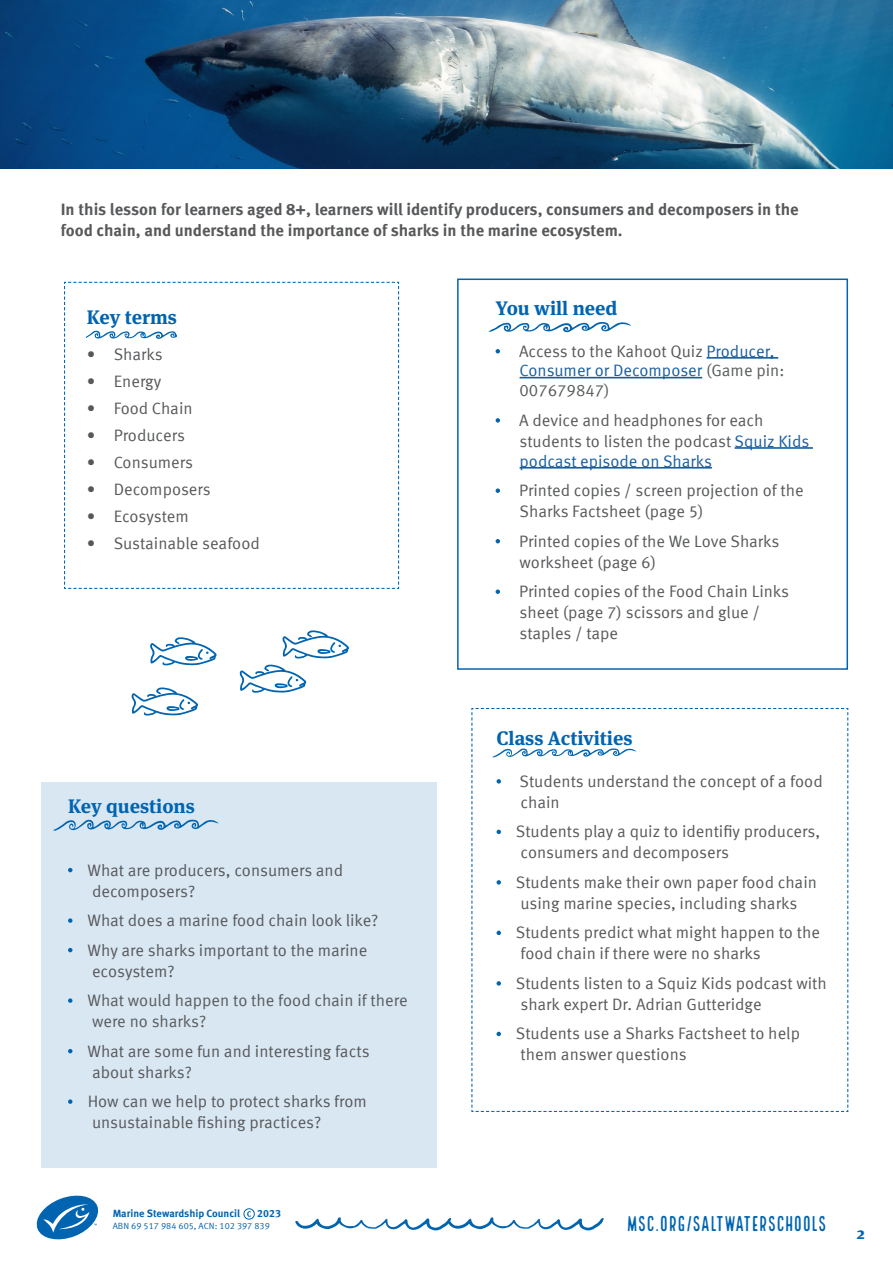
<style>
.page{position:relative;width:893px;height:1263px;background:#fff}
.page>*{position:absolute;margin:0;border:0;box-sizing:border-box;transform-origin:0 0}
.t1{font:21px "Local Brewery Four";letter-spacing:-.01em;color:#0164b0}
.t2{font:700 19.5px "Meta Serif Pro";color:#0164b0}
.t3{font:16.5px/21px "Meta Offc Pro Norm";color:#57585a}
.t4{font:700 16.5px/21px "Meta Offc Pro";color:#57585a}
.t5{font:16.5px/19.8px "Meta Offc Pro Norm";color:#175d9e}
.t6{font:16.5px/21px "Meta Offc Pro Norm";color:#585b5c}
.t7{font:700 16.5px "Meta Serif Pro";color:#0164b0}
.t8{font:700 10.5px "Meta Offc Pro";color:#0164b0}
.t9{font:9px "Meta Offc Pro Norm";color:#0164b0}
.s1{color:#57585a}
.s2{color:#585b5c}
.s3{color:#175d9e}
</style>
<div class="page">
<img style="left:0;top:0;width:893px;height:168px">
<svg style="left:295px;top:1217px;width:309px;height:13px"></svg>
<svg style="left:36px;top:1195px;width:62px;height:45px"></svg>
<svg style="left:247px;top:1211px;width:4px;height:6px"></svg>
<div style="left:244px;top:1208px;width:11px;height:11px;border:1px solid #0164b0;border-radius:50%"></div>
<div style="left:41px;top:782px;width:396px;height:386px;background:#d9e7f3"></div>
<div style="left:457px;top:279px;width:391px;height:391px;border:2px solid #0164b0"></div>
<hr style="left:707px;top:357px;width:71px;height:2px;background:#175d9e">
<hr style="left:520px;top:377px;width:182px;height:1px;background:#175d9e">
<hr style="left:735px;top:447px;width:78px;height:2px;background:#175d9e">
<hr style="left:520px;top:467px;width:192px;height:2px;background:#175d9e">
<svg style="left:496px;top:349px;width:4px;height:4px"></svg>
<svg style="left:496px;top:418px;width:4px;height:5px"></svg>
<svg style="left:496px;top:488px;width:4px;height:5px"></svg>
<svg style="left:496px;top:539px;width:4px;height:4px"></svg>
<svg style="left:496px;top:589px;width:4px;height:5px"></svg>
<svg style="left:150px;top:637px;width:67px;height:28px"></svg>
<svg style="left:239px;top:664px;width:67px;height:29px"></svg>
<svg style="left:282px;top:630px;width:67px;height:28px"></svg>
<svg style="left:131px;top:687px;width:67px;height:28px"></svg>
<svg style="left:68px;top:868px;width:4px;height:4px"></svg>
<svg style="left:68px;top:918px;width:4px;height:5px"></svg>
<svg style="left:68px;top:948px;width:4px;height:4px"></svg>
<svg style="left:68px;top:998px;width:4px;height:5px"></svg>
<svg style="left:68px;top:1049px;width:4px;height:4px"></svg>
<svg style="left:68px;top:1099px;width:4px;height:5px"></svg>
<svg style="left:53px;top:819px;width:166px;height:12px"></svg>
<svg style="left:488px;top:322px;width:143px;height:11px"></svg>
<svg style="left:64px;top:282px;width:335px;height:307px"></svg>
<svg style="left:471px;top:708px;width:377px;height:404px"></svg>
<p class="t4" style="left:61px;top:197px;width:740px">In this lesson for learners aged 8+, learners will identify producers, consumers and decomposers in the food chain, and understand the importance of sharks in the marine ecosystem.</p>
<p class="t2" style="left:87px;top:302px;width:92px">Key terms</p>
<p class="t3" style="left:87px;top:342px;width:78px">• Sharks</p>
<p class="t3" style="left:87px;top:369px;width:76px">• Energy</p>
<p class="t3" style="left:87px;top:396px;width:107px">• Food Chain</p>
<p class="t3" style="left:87px;top:423px;width:100px">• Producers</p>
<p class="t3" style="left:87px;top:450px;width:108px">• Consumers</p>
<p class="t3" style="left:87px;top:477px;width:126px">• Decomposers</p>
<p class="t3" style="left:87px;top:504px;width:104px">• Ecosystem</p>
<p class="t3" style="left:87px;top:531px;width:175px">• Sustainable seafood</p>
<p class="t2" style="left:496px;top:292px;width:123px">You will need</p>
<p class="t5" style="left:519px;top:340px;width:267px"><span class="s1">Access to the Kahoot Quiz</span> Producer,<br>Consumer or Decomposer <span class="s2">(Game pin:<br>007679847)</span></p>
<p class="t3" style="left:519px;top:409px;width:292px;line-height:20.4px">A device and headphones for each students to listen the podcast <span class="s3">Squiz Kids podcast episode on Sharks</span></p>
<p class="t3" style="left:519px;top:479px;width:286px">Printed copies / screen projection of the<br>Sharks Factsheet (page 5)</p>
<p class="t3" style="left:519px;top:529px;width:262px">Printed copies of the We Love Sharks worksheet (page 6)</p>
<p class="t3" style="left:519px;top:580px;width:272px">Printed copies of the Food Chain Links sheet (page 7) scissors and glue / staples / tape</p>
<p class="t2" style="left:68px;top:790px;width:128px">Key questions</p>
<p class="t3" style="left:87px;top:858px;width:257px">What are producers, consumers and decomposers?</p>
<p class="t3" style="left:87px;top:909px;width:292px">What does a marine food chain look like?</p>
<p class="t3" style="left:87px;top:938px;width:281px">Why are sharks important to the marine ecosystem?</p>
<p class="t6" style="left:87px;top:989px;width:322px">What would happen to the food chain if there were no sharks?</p>
<p class="t3" style="left:87px;top:1039px;width:284px">What are some fun and interesting facts about sharks?</p>
<p class="t3" style="left:88px;top:1090px;width:281px">How can we help to protect sharks from unsustainable fishing practices?</p>
<p class="t2" style="left:496px;top:722px;width:137px">Class Activities</p>
<p class="t3" style="left:520px;top:769px;width:305px">Students understand the concept of a food chain</p>
<p class="t3" style="left:516px;top:820px;width:306px">Students play a quiz to identifiy producers, consumers and decomposers</p>
<p class="t3" style="left:516px;top:870px;width:303px">Students make their own paper food chain using marine species, including sharks</p>
<p class="t3" style="left:516px;top:921px;width:306px">Students predict what might happen to the food chain if there were no sharks</p>
<p class="t3" style="left:516px;top:971px;width:312px">Students listen to a Squiz Kids podcast with shark expert Dr. Adrian Gutteridge</p>
<p class="t3" style="left:516px;top:1022px;width:286px">Students use a Sharks Factsheet to help them answer questions</p>
<p class="t8" style="left:113px;top:1205px;width:129px">Marine Stewardship Council</p>
<p class="t8" style="left:257px;top:1205px;width:25px">2023</p>
<p class="t9" style="left:113px;top:1219px;width:159px">ABN 69 517 984 605, ACN: 102 397 839</p>
<p class="t1" style="left:626px;top:1212px;width:202px">MSC.ORG/SALTWATERSCHOOLS</p>
<p class="t7" style="left:857px;top:1220px;width:9px">2</p>
</div>
